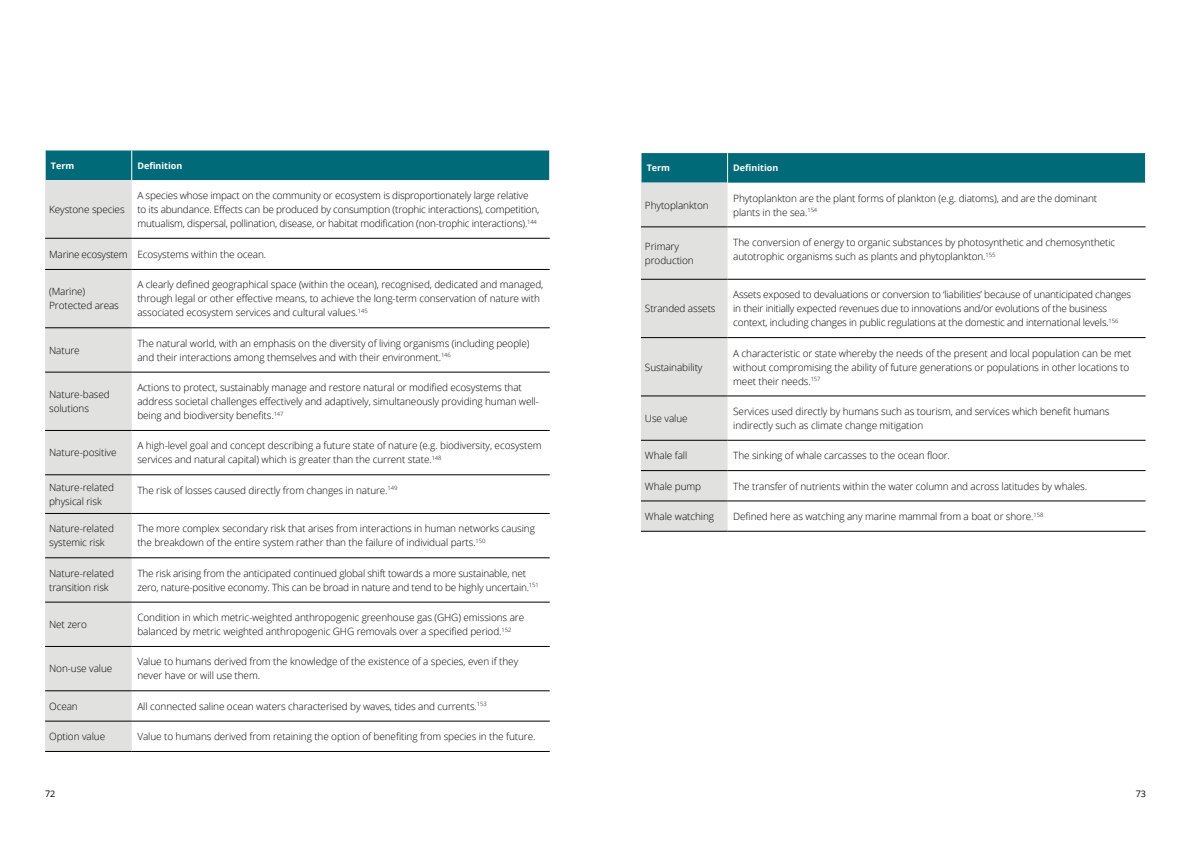
<style>
.page{position:relative;width:1191px;height:842px;background:#fff}
.page>*{position:absolute;margin:0;border:0;box-sizing:border-box;transform-origin:0 0}
.t1{font:300 10px/14px "Open Sans";letter-spacing:-.01em;color:#000}
.t2{font:700 9px "Open Sans";color:#fff}
.t3{font:9px "Open Sans";color:#000}
</style>
<div class="page">
<svg style="left:641px;top:153px;width:504px;height:378px"></svg>
<hr style="left:727px;top:153px;width:1px;height:30px;background:#fff">
<hr style="left:641px;top:227px;width:86px;height:1px;background:#000">
<hr style="left:641px;top:279px;width:86px;height:1px;background:#000">
<hr style="left:727px;top:279px;width:418px;height:1px;background:#000">
<hr style="left:641px;top:337px;width:86px;height:1px;background:#000">
<hr style="left:727px;top:337px;width:418px;height:1px;background:#000">
<hr style="left:727px;top:396px;width:418px;height:1px;background:#000">
<hr style="left:727px;top:440px;width:418px;height:1px;background:#000">
<hr style="left:641px;top:470px;width:86px;height:1px;background:#000">
<hr style="left:727px;top:470px;width:418px;height:1px;background:#000">
<hr style="left:641px;top:501px;width:86px;height:1px;background:#000">
<hr style="left:727px;top:501px;width:418px;height:1px;background:#000">
<hr style="left:641px;top:153px;width:1px;height:30px;background:#fff">
<hr style="left:641px;top:440px;width:86px;height:1px;background:#000">
<hr style="left:641px;top:396px;width:86px;height:1px;background:#000">
<hr style="left:641px;top:531px;width:86px;height:1px;background:#000">
<hr style="left:727px;top:531px;width:418px;height:1px;background:#000">
<hr style="left:727px;top:227px;width:418px;height:1px;background:#000">
<div style="left:46px;top:150px;width:503px;height:30px;background:#006a78"></div>
<div style="left:45px;top:180px;width:87px;height:571px;background:#e1e2e0"></div>
<hr style="left:132px;top:150px;width:1px;height:30px;background:#fff">
<hr style="left:45px;top:238px;width:87px;height:1px;background:#000">
<hr style="left:132px;top:238px;width:418px;height:1px;background:#000">
<hr style="left:45px;top:372px;width:87px;height:1px;background:#000">
<hr style="left:45px;top:430px;width:87px;height:1px;background:#000">
<hr style="left:45px;top:513px;width:87px;height:1px;background:#000">
<hr style="left:45px;top:558px;width:87px;height:1px;background:#000">
<hr style="left:45px;top:646px;width:87px;height:1px;background:#000">
<hr style="left:132px;top:646px;width:418px;height:1px;background:#000">
<hr style="left:45px;top:751px;width:87px;height:1px;background:#000">
<hr style="left:132px;top:372px;width:418px;height:1px;background:#000">
<hr style="left:45px;top:269px;width:87px;height:1px;background:#000">
<hr style="left:45px;top:328px;width:87px;height:1px;background:#000">
<hr style="left:132px;top:269px;width:418px;height:1px;background:#000">
<hr style="left:132px;top:328px;width:418px;height:1px;background:#000">
<hr style="left:132px;top:430px;width:418px;height:1px;background:#000">
<hr style="left:132px;top:513px;width:418px;height:1px;background:#000">
<hr style="left:132px;top:558px;width:418px;height:1px;background:#000">
<hr style="left:45px;top:475px;width:87px;height:1px;background:#000">
<hr style="left:45px;top:602px;width:87px;height:1px;background:#000">
<hr style="left:132px;top:475px;width:418px;height:1px;background:#000">
<hr style="left:132px;top:602px;width:418px;height:1px;background:#000">
<hr style="left:45px;top:691px;width:87px;height:1px;background:#000">
<hr style="left:45px;top:721px;width:87px;height:1px;background:#000">
<hr style="left:132px;top:691px;width:418px;height:1px;background:#000">
<hr style="left:132px;top:721px;width:418px;height:1px;background:#000">
<hr style="left:132px;top:751px;width:418px;height:1px;background:#000">
<p class="t2" style="left:51px;top:159px;width:25px">Term</p>
<p class="t2" style="left:137px;top:159px;width:46px">Definition</p>
<p class="t1" style="left:49px;top:202px;width:77px">Keystone species</p>
<p class="t1" style="left:137px;top:188px;width:403px">A species whose impact on the community or ecosystem is disproportionately large relative to its abundance. Effects can be produced by consumption (trophic interactions), competition, mutualism, dispersal, pollination, disease, or habitat modification (non-trophic interactions).<sup>144</sup></p>
<p class="t1" style="left:49px;top:247px;width:219px">Marine ecosystem Ecosystems within the ocean.</p>
<p class="t1" style="left:49px;top:285px;width:71px">(Marine)<br>Protected areas</p>
<p class="t1" style="left:137px;top:278px;width:407px">A clearly defined geographical space (within the ocean), recognised, dedicated and managed, through legal or other effective means, to achieve the long-term conservation of nature with associated ecosystem services and cultural values.<sup>145</sup></p>
<p class="t1" style="left:49px;top:343px;width:32px">Nature</p>
<p class="t1" style="left:137px;top:336px;width:393px">The natural world, with an emphasis on the diversity of living organisms (including people) and their interactions among themselves and with their environment.<sup>146</sup></p>
<p class="t1" style="left:49px;top:387px;width:62px">Nature-based solutions</p>
<p class="t1" style="left:137px;top:380px;width:403px">Actions to protect, sustainably manage and restore natural or modified ecosystems that address societal challenges effectively and adaptively, simultaneously providing human well&shy;being and biodiversity benefits.<sup>147</sup></p>
<p class="t1" style="left:49px;top:446px;width:69px">Nature-positive</p>
<p class="t1" style="left:137px;top:439px;width:405px">A high-level goal and concept describing a future state of nature (e.g. biodiversity, ecosystem services and natural capital) which is greater than the current state.<sup>148</sup></p>
<p class="t1" style="left:49px;top:480px;width:66px">Nature-related physical risk</p>
<p class="t1" style="left:137px;top:483px;width:261px">The risk of losses caused directly from changes in nature.<sup>149</sup></p>
<p class="t1" style="left:49px;top:521px;width:66px">Nature-related systemic risk</p>
<p class="t1" style="left:137px;top:521px;width:399px">The more complex secondary risk that arises from interactions in human networks causing the breakdown of the entire system rather than the failure of individual parts.<sup>150</sup></p>
<p class="t1" style="left:49px;top:566px;width:66px">Nature-related transition risk</p>
<p class="t1" style="left:137px;top:566px;width:403px">The risk arising from the anticipated continued global shift towards a more sustainable, net zero, nature-positive economy. This can be broad in nature and tend to be highly uncertain.<sup>151</sup></p>
<p class="t1" style="left:49px;top:617px;width:39px">Net zero</p>
<p class="t1" style="left:137px;top:610px;width:388px">Condition in which metric-weighted anthropogenic greenhouse gas (GHG) emissions are balanced by metric weighted anthropogenic GHG removals over a specified period.<sup>152</sup></p>
<p class="t1" style="left:49px;top:661px;width:65px">Non-use value</p>
<p class="t1" style="left:137px;top:654px;width:382px">Value to humans derived from the knowledge of the existence of a species, even if they never have or will use them.</p>
<p class="t1" style="left:49px;top:699px;width:30px">Ocean</p>
<p class="t1" style="left:137px;top:699px;width:351px">All connected saline ocean waters characterised by waves, tides and currents.<sup>153</sup></p>
<p class="t1" style="left:49px;top:729px;width:57px">Option value</p>
<p class="t1" style="left:137px;top:729px;width:399px">Value to humans derived from retaining the option of benefiting from species in the future.</p>
<p class="t2" style="left:646px;top:162px;width:25px">Term</p>
<p class="t2" style="left:733px;top:162px;width:46px">Definition</p>
<p class="t1" style="left:645px;top:198px;width:65px">Phytoplankton</p>
<p class="t1" style="left:733px;top:191px;width:365px">Phytoplankton are the plant forms of plankton (e.g. diatoms), and are the dominant plants in the sea.<sup>154</sup></p>
<p class="t1" style="left:645px;top:239px;width:50px">Primary production</p>
<p class="t1" style="left:733px;top:235px;width:383px">The conversion of energy to organic substances by photosynthetic and chemosynthetic autotrophic organisms such as plants and phytoplankton.<sup>155</sup></p>
<p class="t1" style="left:645px;top:301px;width:72px">Stranded assets</p>
<p class="t1" style="left:733px;top:287px;width:399px">Assets exposed to devaluations or conversion to ‘liabilities’ because of unanticipated changes in their initially expected revenues due to innovations and/or evolutions of the business context, including changes in public regulations at the domestic and international levels.<sup>156</sup></p>
<p class="t1" style="left:645px;top:360px;width:59px">Sustainability</p>
<p class="t1" style="left:733px;top:346px;width:400px">A characteristic or state whereby the needs of the present and local population can be met without compromising the ability of future generations or populations in other locations to meet their needs.<sup>157</sup></p>
<p class="t1" style="left:645px;top:411px;width:44px">Use value</p>
<p class="t1" style="left:733px;top:404px;width:378px">Services used directly by humans such as tourism, and services which benefit humans indirectly such as climate change mitigation</p>
<p class="t1" style="left:645px;top:448px;width:44px">Whale fall</p>
<p class="t1" style="left:733px;top:448px;width:218px">The sinking of whale carcasses to the ocean floor.</p>
<p class="t1" style="left:645px;top:479px;width:58px">Whale pump</p>
<p class="t1" style="left:733px;top:479px;width:355px">The transfer of nutrients within the water column and across latitudes by whales.</p>
<p class="t1" style="left:645px;top:509px;width:71px">Whale watching</p>
<p class="t1" style="left:733px;top:509px;width:311px">Defined here as watching any marine mammal from a boat or shore.<sup>158</sup></p>
<p class="t3" style="left:45px;top:787px;width:12px">72</p>
<p class="t3" style="left:1135px;top:787px;width:12px">73</p>
</div>
